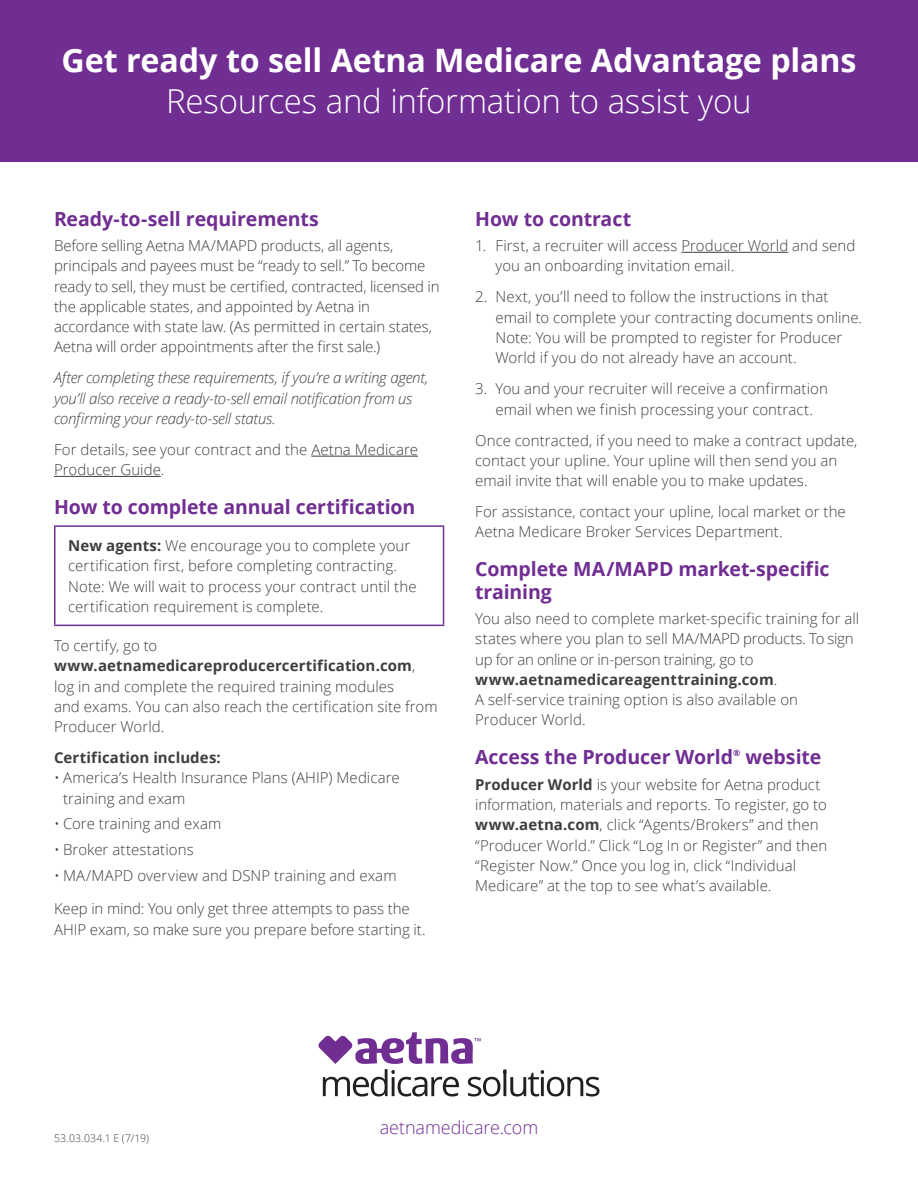
<style>
.page{position:relative;width:918px;height:1188px;background:#fff}
.page>*{position:absolute;margin:0;border:0;box-sizing:border-box;transform-origin:0 0}
.t1{font:300 33px "Open Sans";letter-spacing:-.01em;color:#fff}
.t2{font:700 32.25px "Open Sans";letter-spacing:-.005em;color:#fff}
.t3{font:700 19.5px/22.5px "Open Sans";letter-spacing:-.005em;color:#702d92}
.t4{font:300 18px "Open Sans";letter-spacing:-.005em;color:#702d92}
.t5{font:300 15px/20.2px "Open Sans";letter-spacing:.005em;color:#3e3e3f}
.t6{font:italic 300 15px/20.2px "Open Sans";letter-spacing:-.015em;color:#3e3e3f}
.t7{font:700 15px "Open Sans";letter-spacing:.005em;color:#3e3e3f}
.t8{font:300 10.5px "Open Sans";letter-spacing:.015em;color:#3e3e3f}
.t9{font:700 8.7px "Open Sans";color:#702d92}
.s1{font-weight:700}
</style>
<div class="page">
<svg style="left:318px;top:1032px;width:282px;height:65px"></svg>
<hr style="left:311px;top:456px;width:107px;height:1px;background:#3e3e3f">
<hr style="left:54px;top:476px;width:107px;height:1px;background:#3e3e3f">
<hr style="left:54px;top:525px;width:390px;height:2px;background:#702d92">
<hr style="left:54px;top:527px;width:2px;height:98px;background:#702d92">
<hr style="left:443px;top:527px;width:1px;height:98px;background:#702d92">
<hr style="left:54px;top:625px;width:390px;height:1px;background:#702d92">
<hr style="left:681px;top:252px;width:107px;height:1px;background:#3e3e3f">
<div style="left:0;top:0;width:918px;height:162px;background:#702d92"></div>
<h2 class="t2" style="left:62px;top:38px;width:797px">Get ready to sell Aetna Medicare Advantage plans</h2>
<h1 class="t1" style="left:166px;top:78px;width:587px">Resources and information to assist you</h1>
<h3 class="t3" style="left:54px;top:207px;width:266px">Ready-to-sell requirements</h3>
<p class="t5" style="left:54px;top:235px;width:387px">Before selling Aetna MA/MAPD products, all agents, principals and payees must be “ready to sell.” To become ready to sell, they must be certified, contracted, licensed in the applicable states, and appointed by Aetna in accordance with state law. (As permitted in certain states, Aetna will order appointments after the first sale.)</p>
<p class="t6" style="left:54px;top:367px;width:376px">After completing these requirements, if you’re a writing agent, you’ll also receive a ready-to-sell email notification from us confirming your ready-to-sell status.</p>
<p class="t5" style="left:54px;top:439px;width:366px">For details, see your contract and the Aetna Medicare<br>Producer Guide.</p>
<h3 class="t3" style="left:54px;top:495px;width:363px">How to complete annual certification</h3>
<p class="t5" style="left:68px;top:535px;width:350px"><span class="s1">New agents:</span> We encourage you to complete your certification first, before completing contracting.<br>Note: We will wait to process your contract until the certification requirement is complete.</p>
<p class="t5" style="left:54px;top:635px;width:385px">To certify, go to <span class="s1">www.aetnamedicareproducercertification.com</span>, log in and complete the required training modules<br>and exams. You can also reach the certification site from Producer World.</p>
<p class="t7" style="left:54px;top:747px;width:168px">Certification includes:</p>
<p class="t5" style="left:63px;top:767px;width:338px;text-indent:-9px">• America’s Health Insurance Plans (AHIP) Medicare training and exam</p>
<p class="t5" style="left:54px;top:813px;width:169px">• Core training and exam</p>
<p class="t5" style="left:54px;top:839px;width:141px">• Broker attestations</p>
<p class="t5" style="left:54px;top:865px;width:344px">• MA/MAPD overview and DSNP training and exam</p>
<p class="t5" style="left:54px;top:898px;width:373px">Keep in mind: You only get three attempts to pass the<br>AHIP exam, so make sure you prepare before starting it.</p>
<h3 class="t3" style="left:475px;top:207px;width:157px">How to contract</h3>
<p class="t5" style="left:495px;top:235px;width:361px;text-indent:-20px">1. First, a recruiter will access Producer World and send you an onboarding invitation email.</p>
<p class="t5" style="left:495px;top:287px;width:368px;text-indent:-20px">2. Next, you’ll need to follow the instructions in that email to complete your contracting documents online.<br>Note: You will be prompted to register for Producer World if you do not already have an account.</p>
<p class="t5" style="left:475px;top:378px;width:354px;text-align:center">3. You and your recruiter will receive a confirmation email when we finish processing your contract.</p>
<p class="t5" style="left:475px;top:430px;width:384px">Once contracted, if you need to make a contract update, contact your upline. Your upline will then send you an email invite that will enable you to make updates.</p>
<p class="t5" style="left:475px;top:501px;width:372px">For assistance, contact your upline, local market or the<br>Aetna Medicare Broker Services Department.</p>
<h3 class="t3" style="left:475px;top:557px;width:356px">Complete MA/MAPD market-specific training</h3>
<p class="t5" style="left:475px;top:608px;width:386px">You also need to complete market-specific training for all states where you plan to sell MA/MAPD products. To sign up for an online or in-person training, go to <span class="s1">www.aetnamedicareagenttraining.com</span>.<br>A self-service training option is also available on Producer World.</p>
<h3 class="t3" style="left:475px;top:745px;width:260px">Access the Producer World</h3>
<p class="t9" style="left:733px;top:747px;width:9px">®</p>
<h3 class="t3" style="left:746px;top:745px;width:77px">website</h3>
<p class="t5" style="left:475px;top:774px;width:354px"><span class="s1">Producer World</span> is your website for Aetna product information, materials and reports. To register, go to <span class="s1">www.aetna.com</span>, click “Agents/Brokers” and then “Producer World.” Click “Log In or Register” and then “Register Now.” Once you log in, click “Individual Medicare” at the top to see what’s available.</p>
<p class="t8" style="left:54px;top:1131px;width:96px">53.03.034.1 E (7/19)</p>
<p class="t4" style="left:380px;top:1115px;width:160px">aetnamedicare.com</p>
</div>
